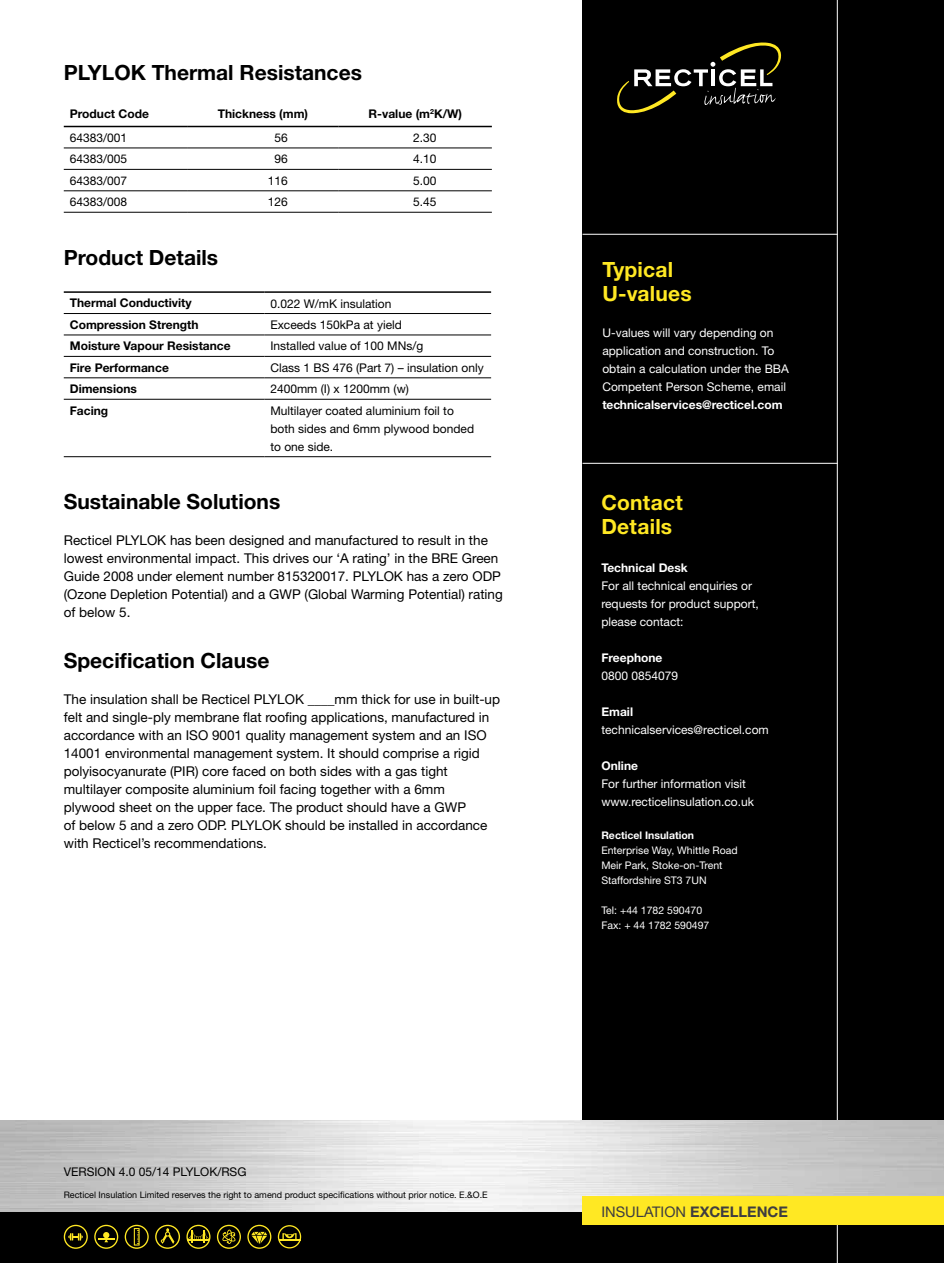
<style>
.page{position:relative;width:944px;height:1263px;background:#fff}
.page>*{position:absolute;margin:0;border:0;box-sizing:border-box;transform-origin:0 0}
.t1{font:700 21px "Helvetica Neue";color:#000}
.t2{font:700 21px/24px "Helvetica Neue CE";letter-spacing:.01em;color:#ffe823}
.t3{font:14.7px "Helvetica Neue";color:#3e3d40}
.t4{font:700 14.7px "Helvetica Neue";color:#3e3d40}
.t5{font:13.5px/18px "Helvetica Neue";color:#000}
.t6{font:12px/18px "Helvetica Neue";color:#fff}
.t7{font:12px/18px "Helvetica Neue";color:#000}
.t8{font:700 12px "Helvetica Neue";color:#000}
.t9{font:700 12px "Helvetica Neue";color:#fff}
.t10{font:700 12px "Helvetica Neue CE";color:#fff}
.t11{font:10.5px/15px "Helvetica Neue";color:#fff}
.t12{font:700 10.5px "Helvetica Neue";color:#fff}
.t13{font:9px "Helvetica Neue";color:#000}
</style>
<div class="page">
<div style="left:0;top:1188px;width:944px;height:75px;background:#000"></div>
<div style="left:583px;top:0;width:361px;height:1119px;background:#000"></div>
<hr style="left:837px;top:0;width:1px;height:1263px;background:#fff">
<hr style="left:583px;top:463px;width:255px;height:1px;background:#fff">
<hr style="left:583px;top:234px;width:255px;height:1px;background:#fff">
<img style="left:0;top:1120px;width:944px;height:91px">
<svg style="left:64px;top:1225px;width:24px;height:24px"></svg>
<svg style="left:125px;top:1225px;width:24px;height:24px"></svg>
<svg style="left:186px;top:1225px;width:24px;height:24px"></svg>
<svg style="left:94px;top:1225px;width:24px;height:24px"></svg>
<svg style="left:155px;top:1225px;width:25px;height:24px"></svg>
<svg style="left:217px;top:1225px;width:24px;height:24px"></svg>
<svg style="left:278px;top:1225px;width:23px;height:23px"></svg>
<svg style="left:247px;top:1225px;width:24px;height:24px"></svg>
<div style="left:583px;top:1197px;width:361px;height:28px;background:#ffe823"></div>
<hr style="left:64px;top:126px;width:123px;height:1px;background:#000">
<hr style="left:187px;top:126px;width:152px;height:1px;background:#000">
<hr style="left:339px;top:126px;width:153px;height:1px;background:#000">
<hr style="left:64px;top:148px;width:123px;height:1px;background:#000">
<hr style="left:187px;top:148px;width:152px;height:1px;background:#000">
<hr style="left:339px;top:148px;width:153px;height:1px;background:#000">
<hr style="left:64px;top:169px;width:123px;height:1px;background:#000">
<hr style="left:187px;top:169px;width:152px;height:1px;background:#000">
<hr style="left:339px;top:169px;width:153px;height:1px;background:#000">
<hr style="left:64px;top:190px;width:123px;height:1px;background:#000">
<hr style="left:64px;top:212px;width:123px;height:1px;background:#000">
<hr style="left:187px;top:190px;width:152px;height:1px;background:#000">
<hr style="left:187px;top:212px;width:152px;height:1px;background:#000">
<hr style="left:339px;top:190px;width:153px;height:1px;background:#000">
<hr style="left:339px;top:212px;width:153px;height:1px;background:#000">
<hr style="left:64px;top:291px;width:200px;height:2px;background:#000">
<hr style="left:264px;top:291px;width:227px;height:2px;background:#000">
<hr style="left:64px;top:313px;width:200px;height:1px;background:#000">
<hr style="left:264px;top:313px;width:227px;height:1px;background:#000">
<hr style="left:64px;top:335px;width:200px;height:1px;background:#000">
<hr style="left:264px;top:335px;width:227px;height:1px;background:#000">
<hr style="left:64px;top:356px;width:200px;height:1px;background:#000">
<hr style="left:264px;top:356px;width:227px;height:1px;background:#000">
<hr style="left:64px;top:377px;width:200px;height:1px;background:#000">
<hr style="left:264px;top:377px;width:227px;height:1px;background:#000">
<hr style="left:64px;top:399px;width:200px;height:1px;background:#000">
<hr style="left:64px;top:456px;width:200px;height:1px;background:#000">
<hr style="left:264px;top:399px;width:227px;height:1px;background:#000">
<hr style="left:264px;top:456px;width:227px;height:1px;background:#000">
<svg style="left:617px;top:42px;width:165px;height:71px"></svg>
<h1 class="t1" style="left:64px;top:60px;width:300px">PLYLOK Thermal Resistances</h1>
<p class="t8" style="left:70px;top:106px;width:81px">Product Code</p>
<p class="t8" style="left:218px;top:106px;width:92px">Thickness (mm)</p>
<p class="t8" style="left:369px;top:106px;width:95px">R-value (m<sup>2</sup>K/W)</p>
<p class="t7" style="left:70px;top:129px;width:59px">64383/001</p>
<p class="t7" style="left:274px;top:129px;width:15px">56</p>
<p class="t7" style="left:413px;top:129px;width:25px">2.30</p>
<p class="t7" style="left:70px;top:150px;width:59px">64383/005</p>
<p class="t7" style="left:274px;top:150px;width:15px">96</p>
<p class="t7" style="left:413px;top:150px;width:25px">4.10</p>
<p class="t7" style="left:70px;top:171px;width:59px">64383/007</p>
<p class="t7" style="left:268px;top:171px;width:22px">116</p>
<p class="t7" style="left:413px;top:171px;width:25px">5.00</p>
<p class="t7" style="left:70px;top:193px;width:59px">64383/008</p>
<p class="t7" style="left:268px;top:193px;width:22px">126</p>
<p class="t7" style="left:413px;top:193px;width:25px">5.45</p>
<h1 class="t1" style="left:64px;top:245px;width:156px">Product Details</h1>
<p class="t8" style="left:70px;top:296px;width:123px">Thermal Conductivity</p>
<p class="t7" style="left:270px;top:294px;width:123px">0.022 W/mK insulation</p>
<p class="t8" style="left:70px;top:317px;width:130px">Compression Strength</p>
<p class="t7" style="left:270px;top:315px;width:133px">Exceeds 150kPa at yield</p>
<p class="t8" style="left:70px;top:339px;width:162px">Moisture Vapour Resistance</p>
<p class="t7" style="left:270px;top:337px;width:154px">Installed value of 100 MNs/g</p>
<p class="t8" style="left:70px;top:360px;width:101px">Fire Performance</p>
<p class="t7" style="left:270px;top:358px;width:215px">Class 1 BS 476 (Part 7) – insulation only</p>
<p class="t8" style="left:70px;top:381px;width:69px">Dimensions</p>
<p class="t7" style="left:270px;top:380px;width:140px">2400mm (I) x 1200mm (w)</p>
<p class="t8" style="left:70px;top:403px;width:40px">Facing</p>
<p class="t7" style="left:270px;top:401px;width:205px">Multilayer coated aluminium foil to both sides and 6mm plywood bonded to one side.</p>
<h1 class="t1" style="left:64px;top:489px;width:218px">Sustainable Solutions</h1>
<p class="t5" style="left:64px;top:531px;width:441px">Recticel PLYLOK has been designed and manufactured to result in the lowest environmental impact. This drives our ‘A rating’ in the BRE Green Guide 2008 under element number 815320017. PLYLOK has a zero ODP (Ozone Depletion Potential) and a GWP (Global Warming Potential) rating of below 5.</p>
<h1 class="t1" style="left:64px;top:648px;width:207px">Specification Clause</h1>
<p class="t5" style="left:64px;top:690px;width:438px">The insulation shall be Recticel PLYLOK ____mm thick for use in built-up felt and single-ply membrane flat roofing applications, manufactured in accordance with an ISO 9001 quality management system and an ISO 14001 environmental management system. It should comprise a rigid polyisocyanurate (PIR) core faced on both sides with a gas tight multilayer composite aluminium foil facing together with a 6mm<br>plywood sheet on the upper face. The product should have a GWP<br>of below 5 and a zero ODP. PLYLOK should be installed in accordance with Recticel’s recommendations.</p>
<p class="t7" style="left:64px;top:1162px;width:184px">VERSION 4.0 05/14 PLYLOK/RSG</p>
<p class="t13" style="left:64px;top:1189px;width:425px">Recticel Insulation Limited reserves the right to amend product specifications without prior notice. E.&amp;O.E</p>
<h1 class="t2" style="left:602px;top:258px;width:91px">Typical<br>U-values</h1>
<p class="t6" style="left:602px;top:324px;width:188px">U-values will vary depending on application and construction. To obtain a calculation under the BBA Competent Person Scheme, email</p>
<p class="t10" style="left:602px;top:398px;width:182px">technicalservices@recticel.com</p>
<h1 class="t2" style="left:601px;top:491px;width:83px">Contact<br>Details</h1>
<p class="t9" style="left:601px;top:560px;width:88px">Technical Desk</p>
<p class="t6" style="left:601px;top:576px;width:159px">For all technical enquiries or requests for product support, please contact:</p>
<p class="t9" style="left:601px;top:650px;width:63px">Freephone</p>
<p class="t6" style="left:601px;top:666px;width:78px">0800 0854079</p>
<p class="t9" style="left:601px;top:704px;width:33px">Email</p>
<p class="t6" style="left:601px;top:720px;width:169px">technicalservices@recticel.com</p>
<p class="t9" style="left:601px;top:758px;width:38px">Online</p>
<p class="t6" style="left:601px;top:774px;width:154px">For further information visit www.recticelinsulation.co.uk</p>
<p class="t12" style="left:601px;top:828px;width:94px">Recticel Insulation</p>
<p class="t11" style="left:601px;top:842px;width:138px">Enterprise Way, Whittle Road<br>Meir Park, Stoke-on-Trent<br>Staffordshire ST3 7UN</p>
<p class="t11" style="left:601px;top:902px;width:110px">Tel: +44 1782 590470<br>Fax: + 44 1782 590497</p>
<p class="t3" style="left:601px;top:1202px;width:68px">Insulation</p>
<p class="t4" style="left:690px;top:1202px;width:88px">Excellence</p>
</div>
